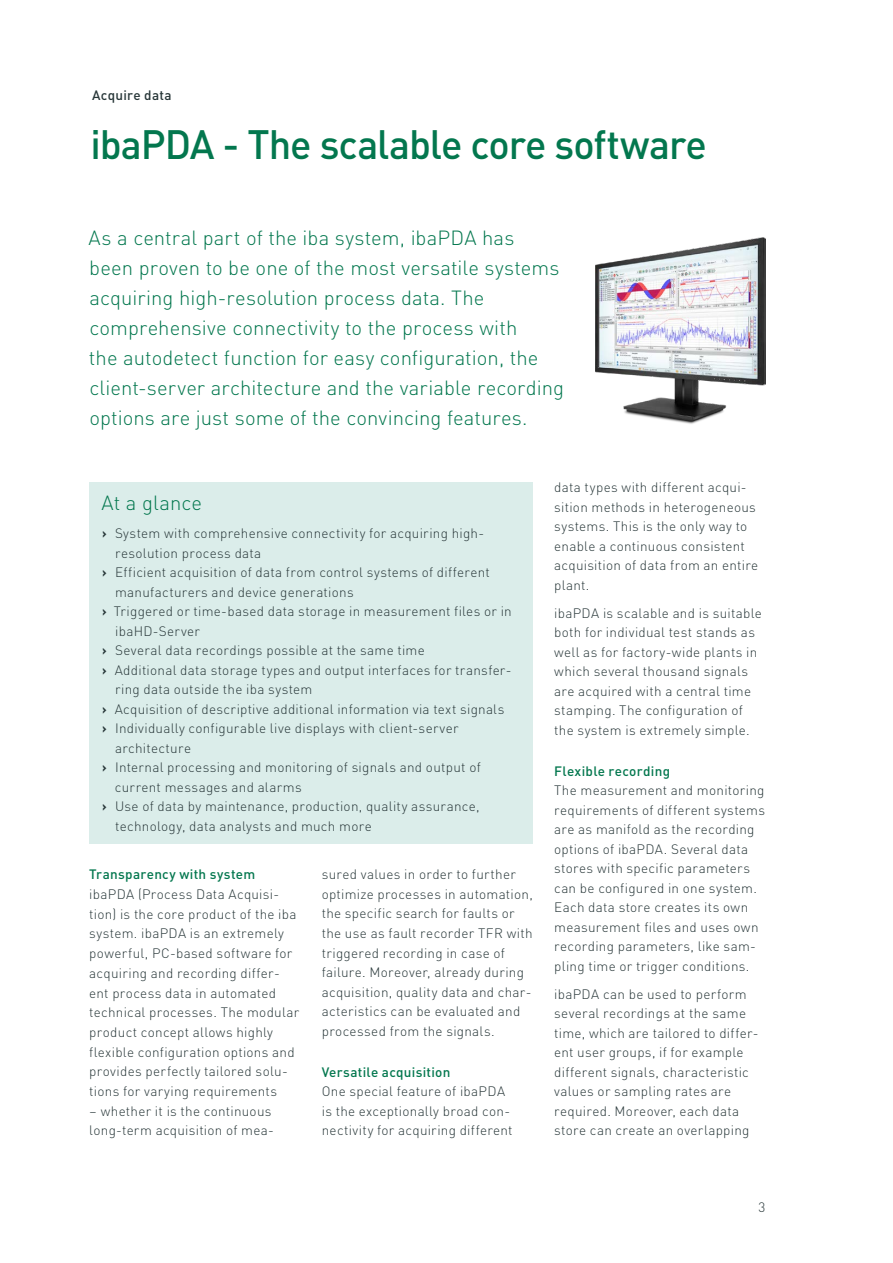
<style>
.page{position:relative;width:893px;height:1263px;background:#fff}
.page>*{position:absolute;margin:0;border:0;box-sizing:border-box;transform-origin:0 0}
.t1{font:500 40.5px "DIN Pro";letter-spacing:-.025em;color:#03774e}
.t2{font:300 20.25px/30px "DIN Pro";letter-spacing:.005em;color:#03774e}
.t3{font:300 13.5px/19.5px "DIN Pro";letter-spacing:.02em;color:#273638}
.t4{font:500 13.5px "DIN Pro";letter-spacing:.02em;color:#03774e}
.t5{font:500 13.5px "DIN Pro";letter-spacing:.02em;color:#273638}
.s1{font-weight:700}
</style>
<div class="page">
<img style="left:595px;top:237px;width:170px;height:187px">
<div style="left:89px;top:482px;width:444px;height:361px;background:#dbedea"></div>
<p class="t5" style="left:92px;top:84px;width:81px">Acquire data</p>
<h1 class="t1" style="left:91px;top:113px;width:618px">ibaPDA - The scalable core software</h1>
<p class="t2" style="left:89px;top:221px;width:477px">As a central part of the iba system, ibaPDA has<br>been proven to be one of the most versatile systems acquiring high-resolution process data. The comprehensive connectivity to the process with<br>the autodetect function for easy configuration, the client-server architecture and the variable recording options are just some of the convincing features.</p>
<h2 class="t2" style="left:101px;top:487px;width:102px">At a glance</h2>
<p class="t3" style="left:102px;top:523px;width:384px"><span class="s1">›</span> System with comprehensive connectivity for acquiring high-</p>
<p class="t3" style="left:115px;top:542px;width:148px">resolution process data</p>
<p class="t3" style="left:102px;top:562px;width:389px"><span class="s1">›</span> Efficient acquisition of data from control systems of different</p>
<p class="t3" style="left:115px;top:581px;width:240px">manufacturers and device generations</p>
<p class="t3" style="left:102px;top:601px;width:411px"><span class="s1">›</span> Triggered or time-based data storage in measurement files or in</p>
<p class="t3" style="left:115px;top:620px;width:86px">ibaHD-Server</p>
<p class="t3" style="left:102px;top:640px;width:324px"><span class="s1">›</span> Several data recordings possible at the same time</p>
<p class="t3" style="left:102px;top:659px;width:411px"><span class="s1">›</span> Additional data storage types and output interfaces for transfer-</p>
<p class="t3" style="left:115px;top:679px;width:199px">ring data outside the iba system</p>
<p class="t3" style="left:102px;top:698px;width:404px"><span class="s1">›</span> Acquisition of descriptive additional information via text signals</p>
<p class="t3" style="left:102px;top:718px;width:358px"><span class="s1">›</span> Individually configurable live displays with client-server</p>
<p class="t3" style="left:115px;top:737px;width:78px">architecture</p>
<p class="t3" style="left:102px;top:757px;width:380px"><span class="s1">›</span> Internal processing and monitoring of signals and output of</p>
<p class="t3" style="left:115px;top:776px;width:188px">current messages and alarms</p>
<p class="t3" style="left:102px;top:796px;width:379px"><span class="s1">›</span> Use of data by maintenance, production, quality assurance,</p>
<p class="t3" style="left:115px;top:815px;width:258px">technology, data analysts and much more</p>
<p class="t4" style="left:89px;top:864px;width:167px">Transparency with system</p>
<p class="t3" style="left:89px;top:883px;width:211px">ibaPDA (Process Data Acquisi&shy;tion) is the core product of the iba system. ibaPDA is an extremely powerful, PC-based software for acquiring and recording differ&shy;ent process data in automated technical processes. The modular product concept allows highly flexible configuration options and provides perfectly tailored solu&shy;tions for varying requirements</p>
<p class="t3" style="left:89px;top:1100px;width:186px">– whether it is the continuous long-term acquisition of mea-</p>
<p class="t3" style="left:322px;top:864px;width:213px">sured values in order to further optimize processes in automation, the specific search for faults or the use as fault recorder TFR with triggered recording in case of failure. Moreover, already during acquisition, quality data and char&shy;acteristics can be evaluated and processed from the signals.</p>
<p class="t4" style="left:322px;top:1061px;width:130px">Versatile acquisition</p>
<p class="t3" style="left:322px;top:1081px;width:192px">One special feature of ibaPDA is the exceptionally broad con&shy;nectivity for acquiring different</p>
<p class="t3" style="left:554px;top:477px;width:206px">data types with different acqui&shy;sition methods in heterogeneous systems. This is the only way to enable a continuous consistent acquisition of data from an entire plant.</p>
<p class="t3" style="left:554px;top:602px;width:209px">ibaPDA is scalable and is suitable both for individual test stands as well as for factory-wide plants in which several thousand signals are acquired with a central time stamping. The configuration of the system is extremely simple.</p>
<p class="t4" style="left:554px;top:760px;width:117px">Flexible recording</p>
<p class="t3" style="left:554px;top:780px;width:212px">The measurement and monitoring requirements of different systems are as manifold as the recording options of ibaPDA. Several data stores with specific parameters can be configured in one system.<br>Each data store creates its own measurement files and uses own recording parameters, like sam&shy;pling time or trigger conditions.</p>
<p class="t3" style="left:554px;top:983px;width:206px">ibaPDA can be used to perform several recordings at the same time, which are tailored to differ&shy;ent user groups, if for example different signals, characteristic values or sampling rates are required. Moreover, each data store can create an overlapping</p>
<p class="t3" style="left:758px;top:1196px;width:8px">3</p>
</div>
